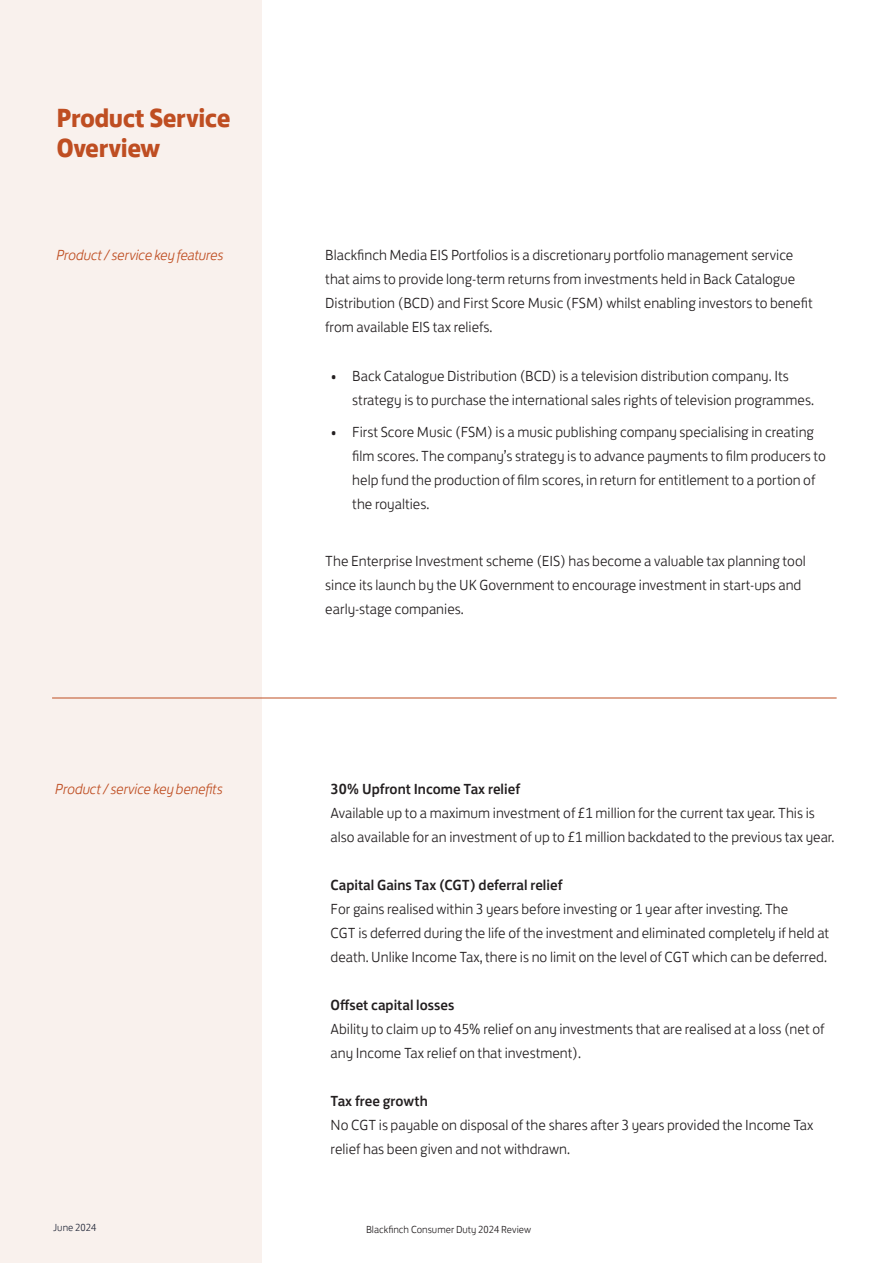
<style>
.page{position:relative;width:893px;height:1263px;background:#fff}
.page>*{position:absolute;margin:0;border:0;box-sizing:border-box;transform-origin:0 0}
.t1{font:700 27px/30px "FS Jack";letter-spacing:-.02em;color:#bf4e22}
.t2{font:300 15px/24px "FS Jack";color:#231f20}
.t3{font:500 15px "FS Jack";color:#231f20}
.t4{font:italic 300 15px "FS Jack";letter-spacing:-.02em;color:#bf4e22}
.t5{font:300 10.5px "FS Jack";color:#231f20}
.t6{font:300 10.5px "FS Jack";color:#24293a}
</style>
<div class="page">
<div style="left:0;top:0;width:261px;height:1263px;background:#f9f1ed"></div>
<hr style="left:52px;top:698px;width:785px;height:1px;background:#bf4e22">
<p class="t1" style="left:56px;top:100px;width:176px">Product Service<br>Overview</p>
<p class="t4" style="left:56px;top:244px;width:169px">Product / service key features</p>
<p class="t2" style="left:325px;top:242px;width:489px">Blackfinch Media EIS Portfolios is a discretionary portfolio management service that aims to provide long-term returns from investments held in Back Catalogue Distribution (BCD) and First Score Music (FSM) whilst enabling investors to benefit from available EIS tax reliefs.</p>
<p class="t2" style="left:352px;top:362px;width:463px;text-indent:-21px">• Back Catalogue Distribution (BCD) is a television distribution company. Its strategy is to purchase the international sales rights of television programmes.</p>
<p class="t2" style="left:352px;top:418px;width:475px;text-indent:-21px">• First Score Music (FSM) is a music publishing company specialising in creating film scores. The company’s strategy is to advance payments to film producers to help fund the production of film scores, in return for entitlement to a portion of the royalties.</p>
<p class="t2" style="left:325px;top:547px;width:482px">The Enterprise Investment scheme (EIS) has become a valuable tax planning tool since its launch by the UK Government to encourage investment in start-ups and early-stage companies.</p>
<p class="t4" style="left:55px;top:777px;width:169px">Product / service key benefits</p>
<p class="t3" style="left:331px;top:776px;width:191px">30% Upfront Income Tax relief</p>
<p class="t2" style="left:331px;top:799px;width:505px">Available up to a maximum investment of £1 million for the current tax year. This is also available for an investment of up to £1 million backdated to the previous tax year.</p>
<p class="t3" style="left:331px;top:872px;width:233px">Capital Gains Tax (CGT) deferral relief</p>
<p class="t2" style="left:331px;top:895px;width:459px">For gains realised within 3 years before investing or 1 year after investing. The</p>
<p class="t2" style="left:331px;top:919px;width:500px">CGT is deferred during the life of the investment and eliminated completely if held at death. Unlike Income Tax, there is no limit on the level of CGT which can be deferred.</p>
<p class="t3" style="left:331px;top:992px;width:125px">Offset capital losses</p>
<p class="t2" style="left:331px;top:1015px;width:495px">Ability to claim up to 45% relief on any investments that are realised at a loss (net of any Income Tax relief on that investment).</p>
<p class="t3" style="left:331px;top:1088px;width:99px">Tax free growth</p>
<p class="t2" style="left:331px;top:1111px;width:484px">No CGT is payable on disposal of the shares after 3 years provided the Income Tax relief has been given and not withdrawn.</p>
<p class="t6" style="left:53px;top:1219px;width:45px">June 2024</p>
<p class="t5" style="left:366px;top:1221px;width:167px">Blackfinch Consumer Duty 2024 Review</p>
</div>
